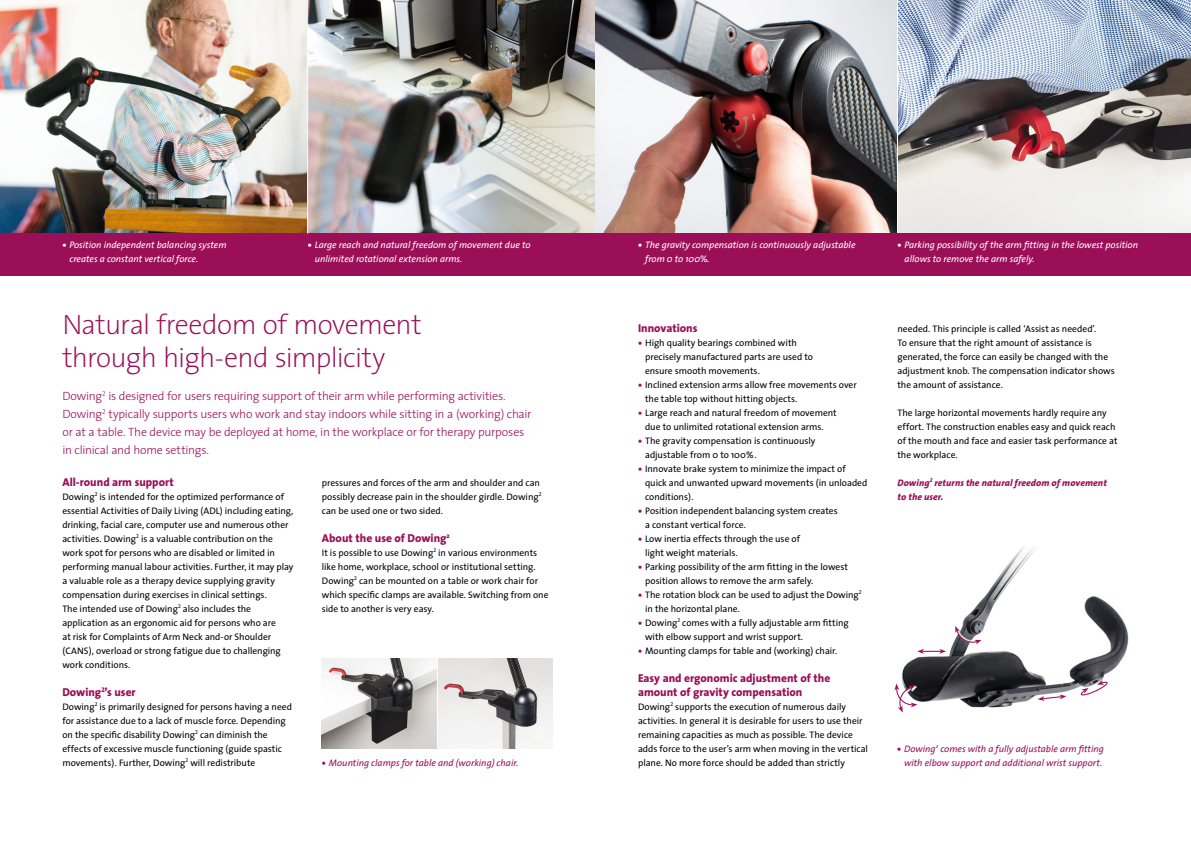
<style>
.page{position:relative;width:1191px;height:842px;background:#fff}
.page>*{position:absolute;margin:0;border:0;box-sizing:border-box;transform-origin:0 0}
.t1{font:200 28px/33.6px "The Sans";letter-spacing:-.025em;color:#9b0f59}
.t2{font:300 12px/18px "The Sans";letter-spacing:-.015em;color:#9b0f59}
.t3{font:800 11.5px/14px "The Sans";color:#9b0f59}
.t4{font:9.5px/14px "The Sans";letter-spacing:-.005em;color:#000}
.t5{font:italic 9.5px/14px "The Sans";color:#fff}
.t6{font:italic 9.5px/14px "The Sans";color:#9b0f59;text-align:center}
.t7{font:italic 800 9.5px/14px "The Sans";letter-spacing:.01em;color:#9b0f59}
.s1{font-family:"The Sans Extra Bold Caps";font-style:normal}
.s2{font-style:normal}
.s3{font-family:"The Sans Extra Bold Caps";color:#9b0f59}
</style>
<div class="page">
<img style="left:322px;top:658px;width:231px;height:90px">
<img style="left:0;top:0;width:1191px;height:234px">
<hr style="left:445px;top:0;width:1px;height:234px;background:#fff">
<hr style="left:437px;top:658px;width:1px;height:90px;background:#fff">
<hr style="left:595px;top:0;width:1px;height:234px;background:#fff">
<hr style="left:897px;top:0;width:1px;height:234px;background:#fff">
<div style="left:0;top:234px;width:1191px;height:42px;background:#9b0f59"></div>
<img style="left:901px;top:546px;width:228px;height:162px">
<svg style="left:1037px;top:694px;width:29px;height:7px"></svg>
<svg style="left:917px;top:617px;width:65px;height:37px"></svg>
<svg style="left:894px;top:682px;width:30px;height:31px"></svg>
<svg style="left:1081px;top:680px;width:26px;height:17px"></svg>
<hr style="left:307px;top:0;width:1px;height:234px;background:#fff">
<p class="t5" style="left:69px;top:237px;width:159px;text-indent:-7px"><span class="s1">•</span> Position independent balancing system creates a constant vertical force.</p>
<p class="t5" style="left:904px;top:237px;width:235px;text-indent:-7px"><span class="s1">•</span> Parking possibility of the arm fitting in the lowest position allows to remove the arm safely.</p>
<p class="t5" style="left:315px;top:237px;width:217px;text-indent:-7px"><span class="s1">•</span> Large reach and natural freedom of movement due to unlimited rotational extension arms.</p>
<p class="t5" style="left:645px;top:237px;width:212px;text-indent:-7px"><span class="s1">•</span> The gravity compensation is continuously adjustable from 0 to 100<span class="s2">%</span>.</p>
<h1 class="t1" style="left:62px;top:307px;width:361px">Natural freedom of movement through high-end simplicity</h1>
<p class="t2" style="left:62px;top:386px;width:470px">Dowing<sup>2</sup> is designed for users requiring support of their arm while performing activities.<br>Dowing<sup>2</sup> typically supports users who work and stay indoors while sitting in a (working) chair or at a table. The device may be deployed at home, in the workplace or for therapy purposes in clinical and home settings.</p>
<p class="t3" style="left:62px;top:474px;width:113px">All-round arm support</p>
<p class="t4" style="left:62px;top:489px;width:233px">Dowing<sup>2</sup> is intended for the optimized performance of essential Activities of Daily Living (ADL) including eating, drinking, facial care, computer use and numerous other activities. Dowing<sup>2</sup> is a valuable contribution on the work spot for persons who are disabled or limited in performing manual labour activities. Further, it may play a valuable role as a therapy device supplying gravity compensation during exercises in clinical settings.<br>The intended use of Dowing<sup>2</sup> also includes the application as an ergonomic aid for persons who are<br>at risk for Complaints of Arm Neck and-or Shoulder (CANS), overload or strong fatigue due to challenging work conditions.</p>
<p class="t3" style="left:62px;top:684px;width:75px">Dowing<sup>2</sup>’s user</p>
<p class="t4" style="left:62px;top:699px;width:231px">Dowing<sup>2</sup> is primarily designed for persons having a need for assistance due to a lack of muscle force. Depending on the specific disability Dowing<sup>2</sup> can diminish the effects of excessive muscle functioning (guide spastic movements). Further, Dowing<sup>2</sup> will redistribute</p>
<p class="t4" style="left:322px;top:475px;width:221px">pressures and forces of the arm and shoulder and can possibly decrease pain in the shoulder girdle. Dowing<sup>2 </sup>can be used one or two sided.</p>
<p class="t3" style="left:322px;top:530px;width:129px">About the use of Dowing<sup>2</sup></p>
<p class="t4" style="left:322px;top:545px;width:228px">It is possible to use Dowing<sup>2</sup> in various environments like home, workplace, school or institutional setting.<br>Dowing<sup>2</sup> can be mounted on a table or work chair for which specific clamps are available. Switching from one side to another is very easy.</p>
<p class="t6" style="left:322px;top:755px;width:198px"><span class="s1">•</span> Mounting clamps for table and (working) chair.</p>
<p class="t3" style="left:638px;top:320px;width:61px">Innovations</p>
<p class="t4" style="left:645px;top:335px;width:169px;text-indent:-7px"><span class="s3">•</span> High quality bearings combined with precisely manufactured parts are used to ensure smooth movements.</p>
<p class="t4" style="left:645px;top:377px;width:213px;text-indent:-7px"><span class="s3">•</span> Inclined extension arms allow free movements over the table top without hitting objects.</p>
<p class="t4" style="left:645px;top:405px;width:193px;text-indent:-7px"><span class="s3">•</span> Large reach and natural freedom of movement due to unlimited rotational extension arms.</p>
<p class="t4" style="left:645px;top:433px;width:172px;text-indent:-7px"><span class="s3">•</span> The gravity compensation is continuously adjustable from 0 to 100%.</p>
<p class="t4" style="left:645px;top:461px;width:224px;text-indent:-7px"><span class="s3">•</span> Innovate brake system to minimize the impact of quick and unwanted upward movements (in unloaded conditions).</p>
<p class="t4" style="left:645px;top:503px;width:194px;text-indent:-7px"><span class="s3">•</span> Position independent balancing system creates a constant vertical force.</p>
<p class="t4" style="left:645px;top:531px;width:156px;text-indent:-7px"><span class="s3">•</span> Low inertia effects through the use of light weight materials.</p>
<p class="t4" style="left:645px;top:559px;width:204px;text-indent:-7px"><span class="s3">•</span> Parking possibility of the arm fitting in the lowest position allows to remove the arm safely.</p>
<p class="t4" style="left:645px;top:587px;width:218px;text-indent:-7px"><span class="s3">•</span> The rotation block can be used to adjust the Dowing<sup>2 </sup>in the horizontal plane.</p>
<p class="t4" style="left:645px;top:615px;width:205px;text-indent:-7px"><span class="s3">•</span> Dowing<sup>2</sup> comes with a fully adjustable arm fitting with elbow support and wrist support.</p>
<p class="t4" style="left:638px;top:643px;width:201px"><span class="s3">•</span> Mounting clamps for table and (working) chair.</p>
<p class="t3" style="left:638px;top:670px;width:194px">Easy and ergonomic adjustment of the amount of gravity compensation</p>
<p class="t4" style="left:638px;top:699px;width:231px">Dowing<sup>2</sup> supports the execution of numerous daily activities. In general it is desirable for users to use their remaining capacities as much as possible. The device adds force to the user’s arm when moving in the vertical plane. No more force should be added than strictly</p>
<p class="t4" style="left:897px;top:321px;width:219px">needed. This principle is called ‘Assist as needed’.<br>To ensure that the right amount of assistance is generated, the force can easily be changed with the adjustment knob. The compensation indicator shows the amount of assistance.</p>
<p class="t4" style="left:897px;top:405px;width:222px">The large horizontal movements hardly require any effort. The construction enables easy and quick reach of the mouth and face and easier task performance at the workplace.</p>
<p class="t7" style="left:897px;top:475px;width:211px">Dowing<sup>2</sup> returns the natural freedom of movement to the user.</p>
<p class="t6" style="left:897px;top:741px;width:208px"><span class="s1">•</span> Dowing<sup>2</sup> comes with a fully adjustable arm fitting with elbow support and additional wrist support.</p>
</div>
